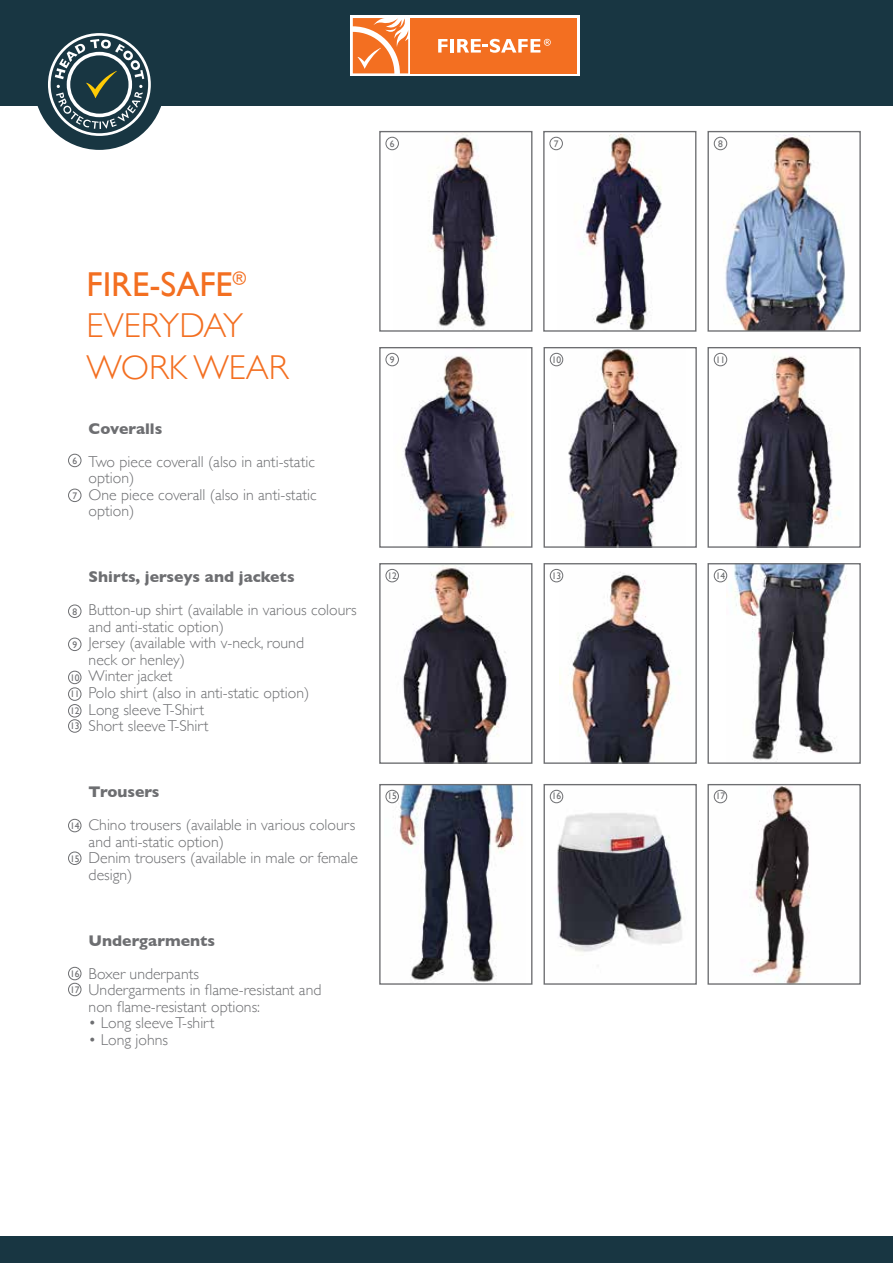
<style>
.page{position:relative;width:893px;height:1263px;background:#fff}
.page>*{position:absolute;margin:0;border:0;box-sizing:border-box;transform-origin:0 0}
.t1{font:300 34.5px/41.4px "Gill Sans";color:#f36f21}
.t2{font:300 15.75px/16.5px "Gill Sans";color:#6d6e71}
.t3{font:700 15.75px "Gill Sans";color:#6d6e71}
.t4{font:9.45px/16.6px "Gill Sans";color:#6d6e71;text-align:justify}
.s1{font-weight:400}
</style>
<div class="page">
<div style="left:0;top:0;width:893px;height:105px;background:#183642"></div>
<div style="left:0;top:1236px;width:893px;height:27px;background:#183642"></div>
<img style="left:393px;top:135px;width:104px;height:195px">
<div style="left:379px;top:131px;width:153px;height:201px;border:1px solid #6d6e71"></div>
<div style="left:385px;top:137px;width:14px;height:13px;border:1px solid #6d6e71;border-radius:50%"></div>
<img style="left:713px;top:135px;width:132px;height:195px">
<div style="left:707px;top:131px;width:154px;height:201px;border:1px solid #6d6e71"></div>
<div style="left:714px;top:137px;width:13px;height:13px;border:1px solid #6d6e71;border-radius:50%"></div>
<img style="left:720px;top:352px;width:121px;height:194px">
<div style="left:707px;top:347px;width:154px;height:201px;border:1px solid #6d6e71"></div>
<div style="left:714px;top:353px;width:13px;height:13px;border:1px solid #6d6e71;border-radius:50%"></div>
<img style="left:557px;top:135px;width:105px;height:195px">
<div style="left:543px;top:131px;width:153px;height:201px;border:1px solid #6d6e71"></div>
<div style="left:549px;top:137px;width:14px;height:13px;border:1px solid #6d6e71;border-radius:50%"></div>
<img style="left:393px;top:352px;width:121px;height:194px">
<div style="left:379px;top:347px;width:153px;height:201px;border:1px solid #6d6e71"></div>
<div style="left:385px;top:353px;width:14px;height:13px;border:1px solid #6d6e71;border-radius:50%"></div>
<img style="left:552px;top:349px;width:127px;height:197px">
<div style="left:544px;top:347px;width:153px;height:201px;border:1px solid #6d6e71"></div>
<div style="left:550px;top:353px;width:13px;height:13px;border:1px solid #6d6e71;border-radius:50%"></div>
<img style="left:387px;top:565px;width:121px;height:197px">
<div style="left:379px;top:563px;width:153px;height:201px;border:1px solid #6d6e71"></div>
<img style="left:559px;top:569px;width:113px;height:193px">
<div style="left:544px;top:563px;width:153px;height:201px;border:1px solid #6d6e71"></div>
<div style="left:385px;top:569px;width:14px;height:13px;border:1px solid #6d6e71;border-radius:50%"></div>
<div style="left:550px;top:569px;width:13px;height:13px;border:1px solid #6d6e71;border-radius:50%"></div>
<img style="left:726px;top:565px;width:121px;height:197px">
<div style="left:707px;top:563px;width:154px;height:201px;border:1px solid #6d6e71"></div>
<div style="left:714px;top:569px;width:13px;height:13px;border:1px solid #6d6e71;border-radius:50%"></div>
<img style="left:550px;top:789px;width:132px;height:163px">
<div style="left:544px;top:784px;width:153px;height:201px;border:1px solid #6d6e71"></div>
<div style="left:550px;top:790px;width:13px;height:13px;border:1px solid #6d6e71;border-radius:50%"></div>
<img style="left:387px;top:786px;width:127px;height:197px">
<div style="left:379px;top:784px;width:153px;height:201px;border:1px solid #6d6e71"></div>
<div style="left:385px;top:790px;width:14px;height:13px;border:1px solid #6d6e71;border-radius:50%"></div>
<img style="left:713px;top:786px;width:97px;height:197px">
<div style="left:707px;top:784px;width:154px;height:201px;border:1px solid #6d6e71"></div>
<div style="left:714px;top:790px;width:13px;height:13px;border:1px solid #6d6e71;border-radius:50%"></div>
<div style="left:68px;top:454px;width:14px;height:13px;border:1px solid #6d6e71;border-radius:50%"></div>
<div style="left:68px;top:489px;width:14px;height:13px;border:1px solid #6d6e71;border-radius:50%"></div>
<div style="left:68px;top:604px;width:14px;height:14px;border:1px solid #6d6e71;border-radius:50%"></div>
<div style="left:68px;top:638px;width:14px;height:13px;border:1px solid #6d6e71;border-radius:50%"></div>
<div style="left:68px;top:671px;width:14px;height:13px;border:1px solid #6d6e71;border-radius:50%"></div>
<div style="left:68px;top:687px;width:14px;height:14px;border:1px solid #6d6e71;border-radius:50%"></div>
<div style="left:68px;top:704px;width:14px;height:13px;border:1px solid #6d6e71;border-radius:50%"></div>
<div style="left:68px;top:719px;width:14px;height:14px;border:1px solid #6d6e71;border-radius:50%"></div>
<div style="left:68px;top:819px;width:14px;height:13px;border:1px solid #6d6e71;border-radius:50%"></div>
<div style="left:68px;top:851px;width:14px;height:14px;border:1px solid #6d6e71;border-radius:50%"></div>
<div style="left:68px;top:967px;width:14px;height:13px;border:1px solid #6d6e71;border-radius:50%"></div>
<div style="left:68px;top:983px;width:14px;height:13px;border:1px solid #6d6e71;border-radius:50%"></div>
<svg style="left:350px;top:15px;width:230px;height:61px;background:#fdebe0"></svg>
<svg style="left:353px;top:18px;width:55px;height:55px;background:#f59359"></svg>
<div style="left:411px;top:18px;width:166px;height:55px;background:#f36f21"></div>
<svg style="left:438px;top:39px;width:9px;height:14px"></svg>
<hr style="left:450px;top:39px;width:4px;height:14px;background:#fff">
<svg style="left:457px;top:39px;width:94px;height:14px"></svg>
<div style="left:34px;top:19px;width:131px;height:131px;background:#183642;border-radius:50%"></div>
<div style="left:48px;top:33px;width:103px;height:103px;border:3px solid #fff;border-radius:50%"></div>
<svg style="left:55px;top:39px;width:89px;height:90px"></svg>
<p class="t4" style="left:390px;top:135px;width:6px">6</p>
<p class="t4" style="left:718px;top:135px;width:6px">8</p>
<p class="t4" style="left:554px;top:135px;width:6px">7</p>
<h1 class="t1" style="left:87px;top:262px;width:204px"><span class="s1">FIRE-SAFE</span><sup>®<br></sup>EVERYDAY<br>WORK WEAR</h1>
<p class="t4" style="left:72px;top:452px;width:6px">6</p>
<p class="t4" style="left:72px;top:487px;width:6px">7</p>
<p class="t3" style="left:89px;top:416px;width:75px">Coveralls</p>
<p class="t2" style="left:89px;top:453px;width:230px">Two piece coverall (also in anti-static option)<br>One piece coverall (also in anti-static option)</p>
<p class="t4" style="left:72px;top:603px;width:6px">8</p>
<p class="t4" style="left:72px;top:636px;width:6px">9</p>
<p class="t4" style="left:70px;top:669px;width:11px">10<br>11<br>12</p>
<p class="t4" style="left:70px;top:718px;width:11px">13</p>
<p class="t3" style="left:89px;top:565px;width:207px">Shirts, jerseys and jackets</p>
<p class="t2" style="left:89px;top:601px;width:270px">Button-up shirt (available in various colours and anti-static option)<br>Jersey (available with v-neck, round<br>neck or henley)<br>Winter jacket<br>Polo shirt (also in anti-static option)<br>Long sleeve T-Shirt<br>Short sleeve T-Shirt</p>
<p class="t4" style="left:70px;top:817px;width:11px">14</p>
<p class="t4" style="left:70px;top:850px;width:11px">15</p>
<p class="t3" style="left:89px;top:779px;width:72px">Trousers</p>
<p class="t2" style="left:89px;top:816px;width:271px">Chino trousers (available in various colours and anti-static option)<br>Denim trousers (available in male or female design)</p>
<p class="t4" style="left:70px;top:966px;width:11px;line-height:15.9px">16<br>17</p>
<p class="t3" style="left:89px;top:928px;width:128px">Undergarments</p>
<p class="t2" style="left:89px;top:964px;width:234px">Boxer underpants<br>Undergarments in flame-resistant and non flame-resistant options:</p>
<p class="t2" style="left:89px;top:1014px;width:127px">• Long sleeveT-shirt</p>
<p class="t2" style="left:89px;top:1030px;width:81px">• Long johns</p>
<p class="t4" style="left:390px;top:351px;width:6px">9</p>
<p class="t4" style="left:552px;top:351px;width:11px">10</p>
<p class="t4" style="left:716px;top:351px;width:11px">11</p>
<p class="t4" style="left:387px;top:567px;width:11px">12</p>
<p class="t4" style="left:552px;top:567px;width:11px">13</p>
<p class="t4" style="left:716px;top:567px;width:11px">14</p>
<p class="t4" style="left:387px;top:788px;width:11px">15</p>
<p class="t4" style="left:552px;top:788px;width:11px">16</p>
<p class="t4" style="left:716px;top:788px;width:11px">17</p>
</div>
